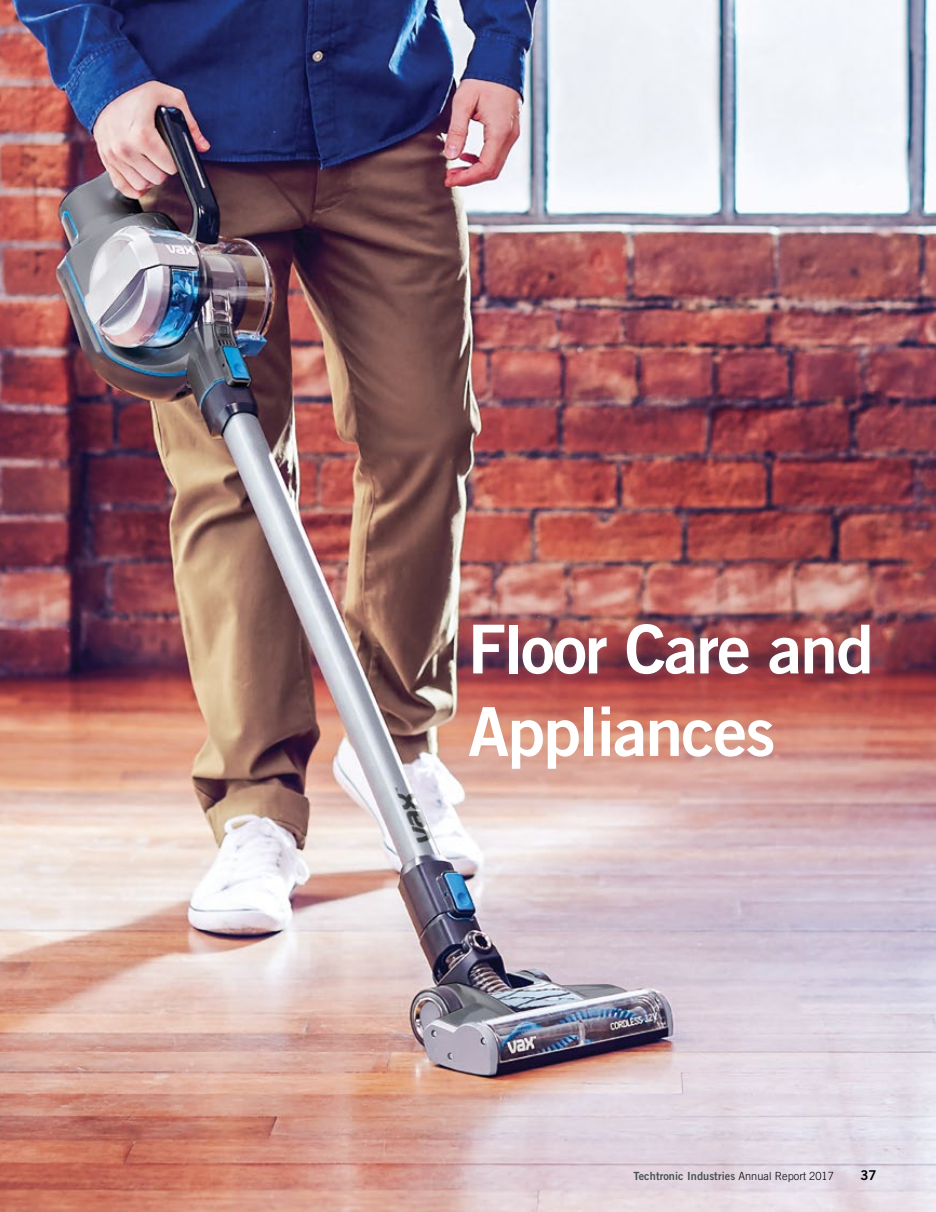
<style>
.page{position:relative;width:936px;height:1212px;background:#fff}
.page>*{position:absolute;margin:0;border:0;box-sizing:border-box;transform-origin:0 0}
.t1{font:67.5px/82.5px "Trade Gothic Bold Two";letter-spacing:-.025em;color:#fff}
.t2{font:13.5px "Trade Gothic Bold Two";color:#000}
.t3{font:11.25px "Trade Gothic Bold Two";letter-spacing:.005em;color:#475153}
.s1{font-family:"Trade Gothic";font-weight:300;color:#000}
</style>
<div class="page">
<img style="left:0;top:0;width:935px;height:1212px">
<div style="left:461px;top:616px;width:416px;height:161px;background:#a3acab;opacity:.2"></div>
<h1 class="t1" style="left:468px;top:607px;width:407px">Floor Care and<br>Appliances</h1>
<p class="t3" style="left:633px;top:1169px;width:202px">Techtronic Industries <span class="s1">Annual Report 2017</span></p>
<p class="t2" style="left:860px;top:1167px;width:18px">37</p>
</div>
